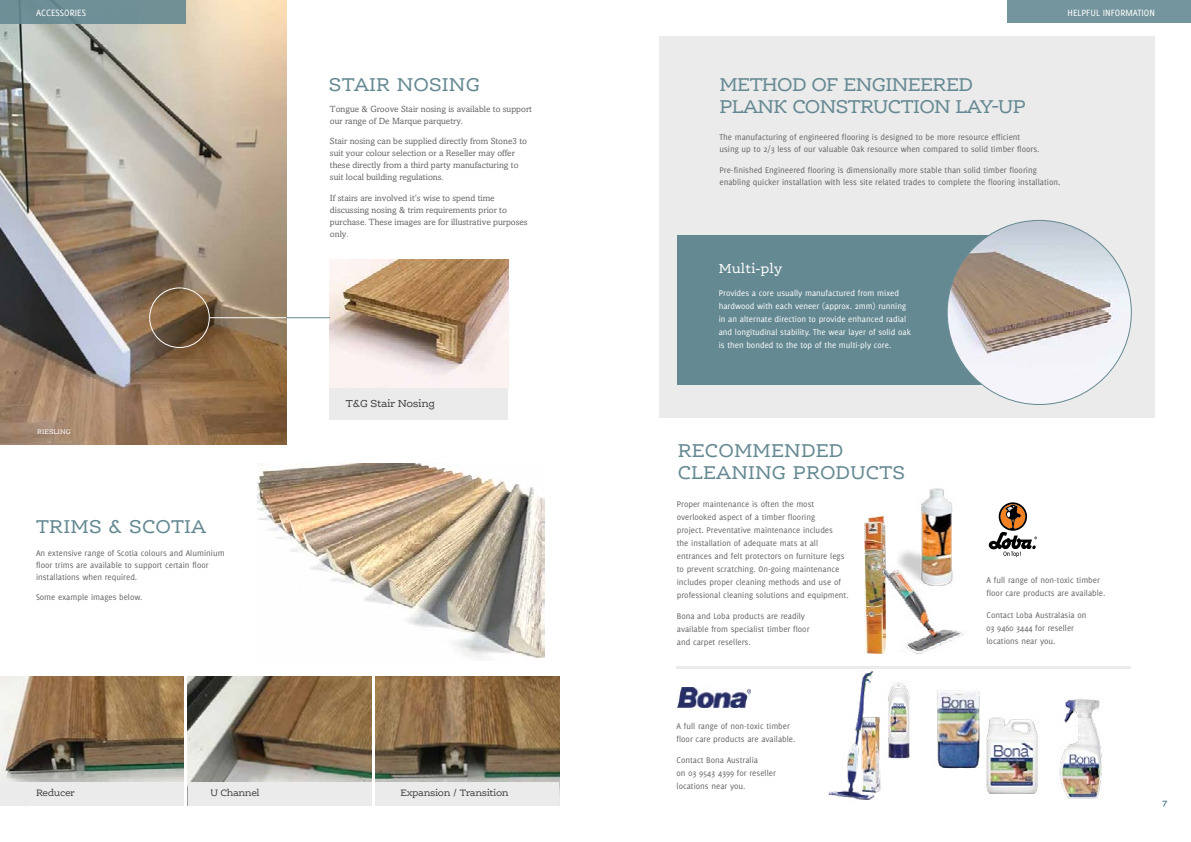
<style>
.page{position:relative;width:1191px;height:842px;background:#fff}
.page>*{position:absolute;margin:0;border:0;box-sizing:border-box;transform-origin:0 0}
.t1{font:20px/22px "Ernestine Pro";color:#658992}
.t2{font:20px/22px "Ernestine Pro";letter-spacing:-.035em;color:#658992}
.t3{font:14px "Ernestine Pro";color:#fff}
.t4{font:10.9px "Ernestine Pro";letter-spacing:-.04em;color:#414042}
.t5{font:10px "Ernestine Pro";letter-spacing:-.04em;color:#414042}
.t6{font:10px "Delicious";color:#fff}
.t7{font:9px/13px "Delicious";color:#636466}
.t8{font:9px/12px "Amasis";color:#636466}
.t9{font:9px/13px "Delicious";color:#fff}
.t10{font:italic 9px "Ernestine Pro";color:#084964}
.t11{font:7px "Ernestine Pro";color:#fff}
</style>
<div class="page">
<img style="left:375px;top:676px;width:184px;height:107px">
<div style="left:375px;top:783px;width:184px;height:23px;background:#ebebec"></div>
<img style="left:188px;top:676px;width:183px;height:107px">
<img style="left:0;top:676px;width:184px;height:107px">
<div style="left:0;top:783px;width:184px;height:23px;background:#ebebec"></div>
<div style="left:188px;top:783px;width:183px;height:23px;background:#ebebec"></div>
<img style="left:0;top:0;width:286px;height:445px">
<img style="left:330px;top:259px;width:178px;height:129px">
<div style="left:330px;top:388px;width:178px;height:31px;background:#ebebec"></div>
<div style="left:0;top:0;width:186px;height:23px;background:#6f8f96"></div>
<img style="left:257px;top:463px;width:287px;height:196px">
<div style="left:149px;top:288px;width:60px;height:60px;border:1px solid #fff;border-radius:50%"></div>
<hr style="left:209px;top:318px;width:77px;height:1px;background:#fff">
<hr style="left:286px;top:318px;width:44px;height:1px;background:#658992">
<hr style="left:676px;top:666px;width:454px;height:3px;background:#ebebec">
<div style="left:659px;top:36px;width:496px;height:381px;background:#ebebec"></div>
<img style="left:864px;top:516px;width:21px;height:137px">
<img style="left:884px;top:565px;width:80px;height:89px">
<img style="left:886px;top:488px;width:78px;height:106px">
<img style="left:828px;top:671px;width:53px;height:129px">
<img style="left:937px;top:690px;width:43px;height:79px">
<img style="left:1059px;top:699px;width:43px;height:100px">
<img style="left:887px;top:680px;width:23px;height:79px">
<img style="left:984px;top:717px;width:54px;height:77px">
<svg style="left:988px;top:502px;width:49px;height:55px"></svg>
<img style="left:677px;top:688px;width:73px;height:20px">
<div style="left:1006px;top:0;width:185px;height:23px;background:#74959d"></div>
<div style="left:677px;top:236px;width:367px;height:149px;background:#658992"></div>
<img style="left:947px;top:220px;width:184px;height:184px;border-radius:92px">
<p class="t6" style="left:36px;top:7px;width:52px">ACCESSORIES</p>
<p class="t11" style="left:37px;top:427px;width:35px">RIESLING</p>
<h1 class="t1" style="left:36px;top:515px;width:172px">TRIMS &amp; SCOTIA</h1>
<p class="t7" style="left:36px;top:547px;width:190px;line-height:12px">An extensive range of Scotia colours and Aluminium floor trims are available to support certain floor installations when required.</p>
<p class="t7" style="left:36px;top:591px;width:108px">Some example images below.</p>
<h1 class="t1" style="left:329px;top:73px;width:153px">STAIR NOSING</h1>
<p class="t8" style="left:330px;top:103px;width:204px">Tongue &amp; Groove Stair nosing is available to support our range of De Marque parquetry.</p>
<p class="t8" style="left:330px;top:135px;width:199px">Stair nosing can be supplied directly from Stone3 to suit your colour selection or a Reseller may offer these directly from a third party manufacturing to suit local building regulations.</p>
<p class="t8" style="left:330px;top:192px;width:199px">If stairs are involved it’s wise to spend time discussing nosing &amp; trim requirements prior to purchase. These images are for illustrative purposes only.</p>
<p class="t4" style="left:346px;top:397px;width:91px">T&amp;G Stair Nosing</p>
<p class="t5" style="left:36px;top:786px;width:40px">Reducer</p>
<p class="t5" style="left:211px;top:786px;width:51px">U Channel</p>
<p class="t5" style="left:400px;top:786px;width:110px">Expansion / Transition</p>
<p class="t6" style="left:1067px;top:7px;width:89px">HELPFUL INFORMATION</p>
<h1 class="t2" style="left:719px;top:73px;width:308px">METHOD OF ENGINEERED<br>PLANK CONSTRUCTION LAY-UP</h1>
<p class="t7" style="left:719px;top:131px;width:321px;line-height:12px">The manufacturing of engineered flooring is designed to be more resource efficient using up to 2/3 less of our valuable Oak resource when compared to solid timber floors.</p>
<p class="t7" style="left:719px;top:164px;width:342px;line-height:12px">Pre-finished Engineered flooring is dimensionally more stable than solid timber flooring enabling quicker installation with less site related trades to complete the flooring installation.</p>
<h2 class="t3" style="left:719px;top:260px;width:65px">Multi-ply</h2>
<p class="t9" style="left:719px;top:286px;width:194px">Provides a core usually manufactured from mixed hardwood with each veneer (approx. 2mm) running in an alternate direction to provide enhanced radial and longitudinal stability. The wear layer of solid oak is then bonded to the top of the multi-ply core.</p>
<h1 class="t1" style="left:677px;top:439px;width:229px">RECOMMENDED<br>CLEANING PRODUCTS</h1>
<p class="t7" style="left:677px;top:497px;width:173px">Proper maintenance is often the most overlooked aspect of a timber flooring<br>project. Preventative maintenance includes<br>the installation of adequate mats at all entrances and felt protectors on furniture legs to prevent scratching. On-going maintenance includes proper cleaning methods and use of professional cleaning solutions and equipment.</p>
<p class="t7" style="left:677px;top:609px;width:134px">Bona and Loba products are readily available from specialist timber floor and carpet resellers.</p>
<p class="t7" style="left:676px;top:719px;width:120px">A full range of non-toxic timber floor care products are available.</p>
<p class="t7" style="left:676px;top:754px;width:101px">Contact Bona Australia<br>on 03 9543 4399 for reseller locations near you.</p>
<p class="t7" style="left:986px;top:574px;width:120px">A full range of non-toxic timber floor care products are available.</p>
<p class="t7" style="left:986px;top:608px;width:101px">Contact Loba Australasia on<br>03 9460 3444 for reseller locations near you.</p>
<p class="t10" style="left:1162px;top:797px;width:6px">7</p>
</div>
